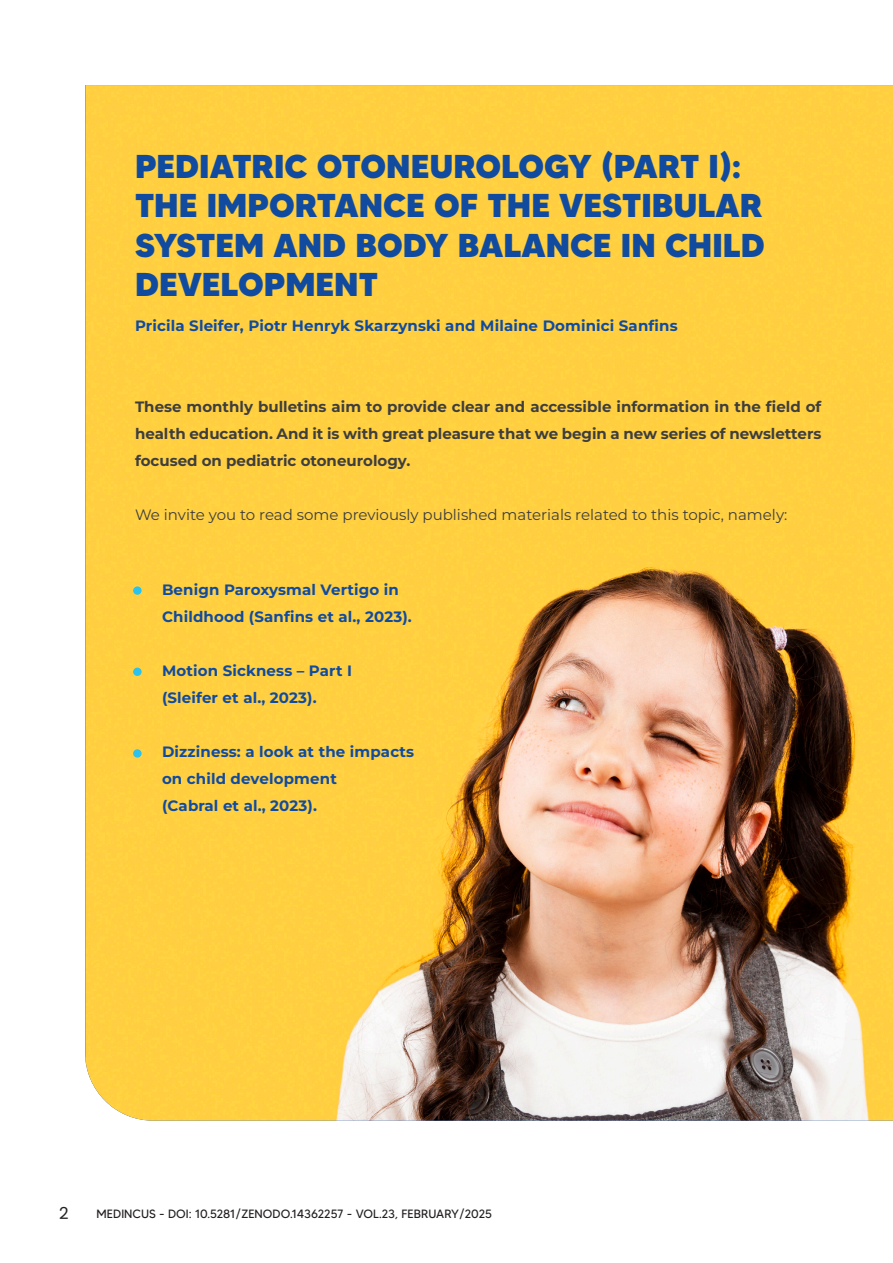
<style>
.page{position:relative;width:893px;height:1263px;background:#fff}
.page>*{position:absolute;margin:0;border:0;box-sizing:border-box;transform-origin:0 0}
.bullet{font:800 33px/39.6px "MADETOMMY";color:#114ba0}
.t1{font:16.5px "Poppins";color:#231f20}
.bullet-2{font:700 15px/27px "Montserrat";letter-spacing:.01em;color:#114ba0}
.bullet-3{font:700 15px/27px "Montserrat";color:#3e3e3f;text-align:justify}
.bullet-4{font:15px "Montserrat";color:#3e3e3f}
.t2{font:12px "MADETOMMY";color:#231f20}
</style>
<div class="page">
<img style="left:85px;top:85px;width:808px;height:1036px">
<div style="left:133px;top:586px;width:9px;height:9px;background:#2bc3ed;border-radius:50%"></div>
<div style="left:133px;top:668px;width:9px;height:8px;background:#2bc3ed;border-radius:50%"></div>
<div style="left:133px;top:749px;width:9px;height:9px;background:#2bc3ed;border-radius:50%"></div>
<p class="bullet" style="left:135px;top:146px;width:631px">PEDIATRIC OTONEUROLOGY (PART I):<br>THE IMPORTANCE OF THE VESTIBULAR<br>SYSTEM AND BODY BALANCE IN CHILD<br>DEVELOPMENT</p>
<p class="bullet-2" style="left:135px;top:311px;width:544px">Pricila Sleifer, Piotr Henryk Skarzynski and Milaine Dominici Sanfins</p>
<p class="bullet-3" style="left:135px;top:393px;width:688px">These monthly bulletins aim to provide clear and accessible information in the field of health education. And it is with great pleasure that we begin a new series of newsletters focused on pediatric otoneurology.</p>
<p class="bullet-4" style="left:135px;top:505px;width:654px">We invite you to read some previously published materials related to this topic, namely:</p>
<p class="bullet-2" style="left:162px;top:575px;width:251px;text-indent:-27px">• Benign Paroxysmal Vertigo in<br>Childhood (Sanfins et al., 2023).</p>
<p class="bullet-2" style="left:135px;top:656px;width:219px;text-align:center">• Motion Sickness – Part I (Sleifer et al., 2023).</p>
<p class="bullet-2" style="left:162px;top:737px;width:254px;text-indent:-27px">• Dizziness: a look at the impacts on child development<br>(Cabral et al., 2023).</p>
<p class="t1" style="left:59px;top:1203px;width:11px">2</p>
<p class="t2" style="left:97px;top:1206px;width:397px">MEDINCUS - DOI: 10.5281/ZENODO.14362257 - VOL.23, FEBRUARY/2025</p>
</div>
